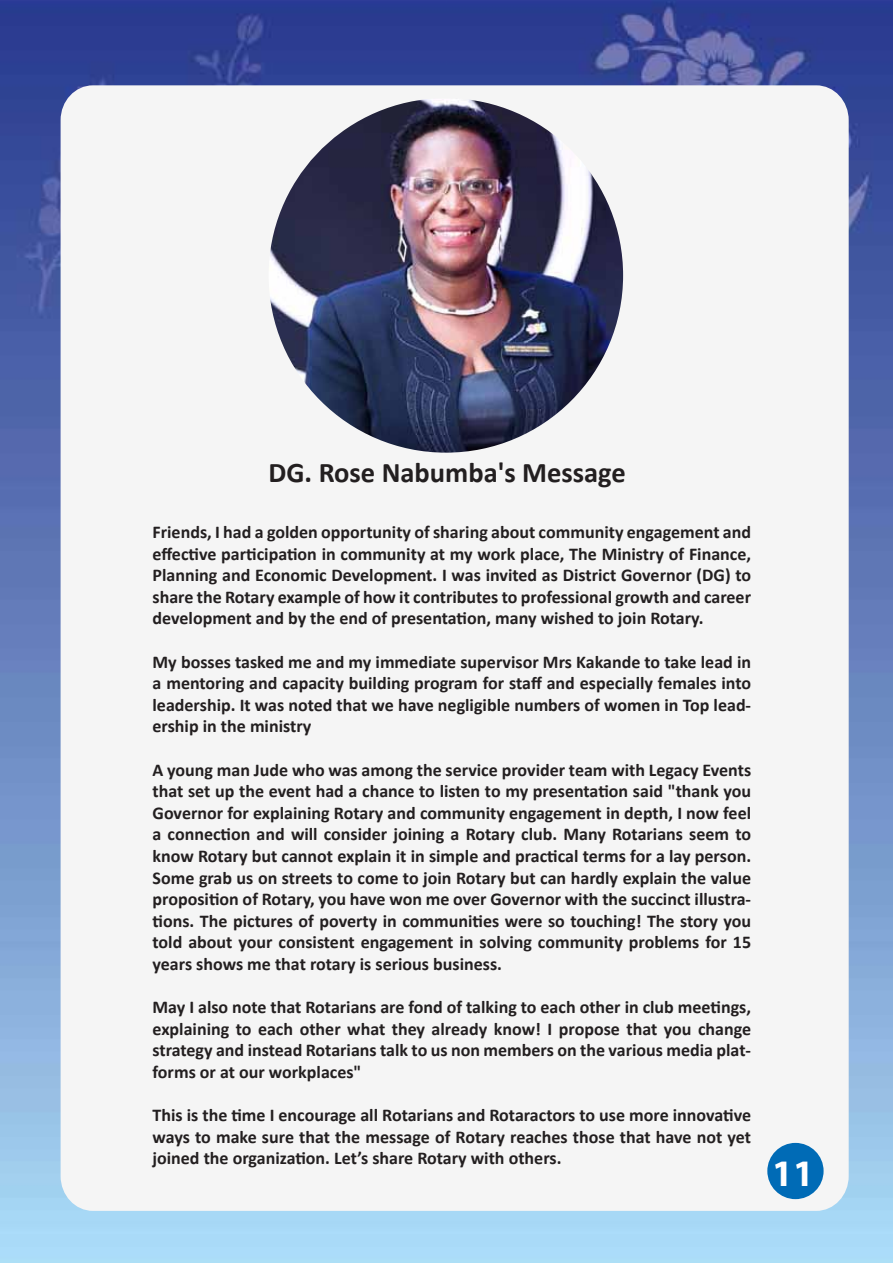
<style>
.page{position:relative;width:893px;height:1263px;background:#fff}
.page>*{position:absolute;margin:0;border:0;box-sizing:border-box;transform-origin:0 0}
.t1{font:700 37.5px "Myriad Pro";color:#fff}
.t2{font:700 28.5px "Calibri";color:#231f20}
.t3{font:700 18px/21.6px "Calibri";color:#231f20;text-align:justify}
</style>
<div class="page">
<img style="left:0;top:0;width:893px;height:1263px">
<div style="left:61px;top:85px;width:788px;height:1126px;background:#f5f5f5;border-radius:34px"></div>
<img style="left:269px;top:99px;width:354px;height:354px;border-radius:174px">
<div style="left:767px;top:1143px;width:57px;height:56px;background:#006bb6;border-radius:50%"></div>
<h2 class="t2" style="left:268px;top:454px;width:359px">DG. Rose Nabumba's Message</h2>
<p class="t3" style="left:153px;top:521px;width:600px">Friends, I had a golden opportunity of sharing about community engagement and effective participation in community at my work place, The Ministry of Finance, Planning and Economic Development. I was invited as District Governor (DG) to share the Rotary example of how it contributes to professional growth and career development and by the end of presentation, many wished to join Rotary.</p>
<p class="t3" style="left:153px;top:651px;width:600px">My bosses tasked me and my immediate supervisor Mrs Kakande to take lead in a mentoring and capacity building program for staff and especially females into leadership. It was noted that we have negligible numbers of women in Top lead&shy;ership in the ministry</p>
<p class="t3" style="left:153px;top:759px;width:600px">A young man Jude who was among the service provider team with Legacy Events that set up the event had a chance to listen to my presentation said "thank you Governor for explaining Rotary and community engagement in depth, I now feel a connection and will consider joining a Rotary club. Many Rotarians seem to know Rotary but cannot explain it in simple and practical terms for a lay person.<br>Some grab us on streets to come to join Rotary but can hardly explain the value proposition of Rotary, you have won me over Governor with the succinct illustra&shy;tions. The pictures of poverty in communities were so touching! The story you told about your consistent engagement in solving community problems for 15 years shows me that rotary is serious business.</p>
<p class="t3" style="left:153px;top:996px;width:600px">May I also note that Rotarians are fond of talking to each other in club meetings, explaining to each other what they already know! I propose that you change strategy and instead Rotarians talk to us non members on the various media plat&shy;forms or at our workplaces"</p>
<p class="t3" style="left:153px;top:1104px;width:600px">This is the time I encourage all Rotarians and Rotaractors to use more innovative ways to make sure that the message of Rotary reaches those that have not yet joined the organization. Let’s share Rotary with others.</p>
<h1 class="t1" style="left:772px;top:1149px;width:43px">11</h1>
</div>
